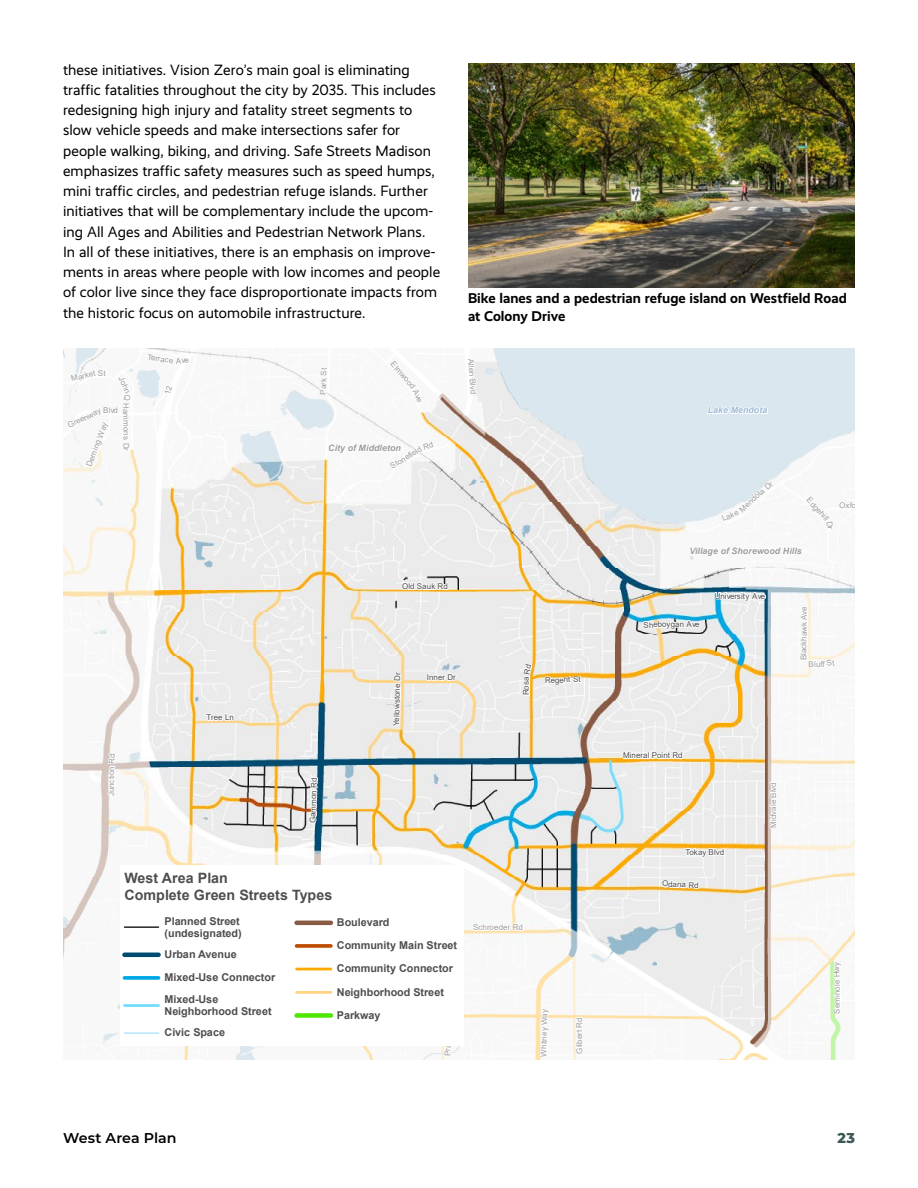
<style>
.page{position:relative;width:918px;height:1188px;background:#fff}
.page>*{position:absolute;margin:0;border:0;box-sizing:border-box;transform-origin:0 0}
.t1{font:15px/20.2px "Realist";letter-spacing:.005em;color:#000}
.t2{font:700 14.25px/17.2px "Realist";color:#000}
.t3{font:700 14.25px/16.6px "Arial";letter-spacing:.005em;color:#4e4e4e}
.t4{font:600 14.25px "Montserrat";color:#000}
.t5{font:800 14.25px "Montserrat";color:#3c5956}
.t6{font:700 10.8px/23.2px "Arial";color:#4e4e4e}
.t7{font:italic 700 8.85px "Arial";letter-spacing:.005em;color:#9c9c9c}
.t8{font:italic 700 8.85px "Arial";letter-spacing:.005em;color:#9ebbd7}
.t9{font:7.95px "Arial";letter-spacing:.005em;color:#9c9c9c}
.t10{font:7.95px "Arial";letter-spacing:.005em;color:#4e4e4e}
.t11{font:7.95px "Arial";letter-spacing:-.02em;color:#4e4e4e}
</style>
<div class="page">
<img style="left:63px;top:349px;width:792px;height:711px">
<svg style="left:543px;top:673px;width:40px;height:14px"></svg>
<svg style="left:660px;top:879px;width:40px;height:11px"></svg>
<svg style="left:622px;top:743px;width:62px;height:22px"></svg>
<svg style="left:684px;top:847px;width:41px;height:12px"></svg>
<svg style="left:308px;top:776px;width:11px;height:49px"></svg>
<svg style="left:401px;top:581px;width:48px;height:10px"></svg>
<svg style="left:391px;top:670px;width:15px;height:59px"></svg>
<svg style="left:205px;top:712px;width:30px;height:10px"></svg>
<svg style="left:426px;top:672px;width:32px;height:12px"></svg>
<svg style="left:641px;top:617px;width:61px;height:16px"></svg>
<svg style="left:531px;top:1007px;width:24px;height:51px"></svg>
<svg style="left:759px;top:781px;width:23px;height:48px"></svg>
<svg style="left:471px;top:922px;width:53px;height:12px"></svg>
<svg style="left:573px;top:1016px;width:13px;height:39px"></svg>
<svg style="left:464px;top:357px;width:15px;height:39px"></svg>
<svg style="left:318px;top:367px;width:11px;height:29px"></svg>
<svg style="left:383px;top:1046px;width:70px;height:11px"></svg>
<svg style="left:689px;top:544px;width:115px;height:15px"></svg>
<svg style="left:706px;top:393px;width:64px;height:25px"></svg>
<div style="left:120px;top:865px;width:344px;height:181px;background:#fff"></div>
<hr style="left:124px;top:926px;width:35px;height:2px;background:#000">
<hr style="left:124px;top:953px;width:35px;height:4px;background:#004c73">
<svg style="left:124px;top:976px;width:35px;height:4px"></svg>
<hr style="left:124px;top:1004px;width:35px;height:3px;background:#73dfff">
<hr style="left:124px;top:1032px;width:35px;height:2px;background:#bee8ff">
<hr style="left:297px;top:921px;width:34px;height:4px;background:#895a44">
<svg style="left:297px;top:944px;width:34px;height:4px"></svg>
<hr style="left:297px;top:968px;width:34px;height:2px;background:#fa0">
<hr style="left:297px;top:991px;width:34px;height:3px;background:#ffd37f">
<div style="left:297px;top:1013px;width:34px;height:5px;background:#4ce600"></div>
<img style="left:468px;top:63px;width:387px;height:225px">
<svg style="left:714px;top:587px;width:53px;height:18px"></svg>
<svg style="left:521px;top:662px;width:12px;height:35px"></svg>
<svg style="left:796px;top:604px;width:41px;height:64px"></svg>
<svg style="left:162px;top:384px;width:12px;height:12px"></svg>
<svg style="left:146px;top:352px;width:46px;height:16px"></svg>
<svg style="left:105px;top:752px;width:12px;height:46px"></svg>
<svg style="left:804px;top:495px;width:51px;height:36px"></svg>
<svg style="left:388px;top:359px;width:35px;height:45px"></svg>
<svg style="left:327px;top:431px;width:108px;height:40px"></svg>
<svg style="left:828px;top:960px;width:20px;height:55px"></svg>
<svg style="left:720px;top:480px;width:55px;height:43px"></svg>
<svg style="left:66px;top:365px;width:66px;height:104px"></svg>
<p class="t1" style="left:63px;top:59px;width:379px">these initiatives. Vision Zero’s main goal is eliminating traffic fatalities throughout the city by 2035. This includes redesigning high injury and fatality street segments to slow vehicle speeds and make intersections safer for people walking, biking, and driving. Safe Streets Madison emphasizes traffic safety measures such as speed humps, mini traffic circles, and pedestrian refuge islands. Further initiatives that will be complementary include the upcom&shy;ing All Ages and Abilities and Pedestrian Network Plans.<br>In all of these initiatives, there is an emphasis on improve&shy;ments in areas where people with low incomes and people of color live since they face disproportionate impacts from the historic focus on automobile infrastructure.</p>
<p class="t9" style="left:70px;top:373px;width:26px;rotate:-13deg">Market</p>
<p class="t9" style="left:126px;top:375px;width:18px;rotate:64deg">John</p>
<p class="t9" style="left:131px;top:403px;width:49px;rotate:89deg">Hammons Dr</p>
<p class="t9" style="left:66px;top:421px;width:37px;rotate:-26deg">Greenway</p>
<p class="t9" style="left:103px;top:405px;width:17px;rotate:1deg">Blvd</p>
<p class="t9" style="left:83px;top:464px;width:29px;rotate:-68deg">Deming</p>
<p class="t9" style="left:148px;top:352px;width:28px;rotate:7deg">Terrace</p>
<p class="t9" style="left:318px;top:394px;width:28px;rotate:-88deg">Park St</p>
<p class="t9" style="left:396px;top:359px;width:35px;rotate:49deg">Elmwood</p>
<p class="t7" style="left:328px;top:442px;width:74px">City of Middleton</p>
<p class="t9" style="left:388px;top:462px;width:37px;rotate:-31deg">Stonefield</p>
<p class="t10" style="left:402px;top:581px;width:47px">Old Sauk Rd</p>
<p class="t2" style="left:468px;top:290px;width:380px">Bike lanes and a pedestrian refuge island on Westfield Road at Colony Drive</p>
<p class="t9" style="left:477px;top:358px;width:37px;rotate:86deg">Allen Blvd</p>
<p class="t8" style="left:708px;top:404px;width:61px">Lake Mendota</p>
<p class="t9" style="left:737px;top:506px;width:33px;rotate:-42deg">Mendota</p>
<p class="t9" style="left:720px;top:514px;width:19px;rotate:-24deg">Lake</p>
<p class="t9" style="left:812px;top:495px;width:30px;rotate:47deg">Edgehill</p>
<p class="t9" style="left:840px;top:499px;width:25px;rotate:2deg">Oxford</p>
<p class="t7" style="left:690px;top:545px;width:114px">Village of Shorewood Hills</p>
<p class="t10" style="left:643px;top:620px;width:42px;rotate:-2deg">Sheboygan</p>
<p class="t10" style="left:686px;top:618px;width:15px">Ave</p>
<p class="t11" style="left:715px;top:590px;width:36px">University</p>
<p class="t9" style="left:798px;top:660px;width:56px;rotate:-90deg">Blackhawk Ave</p>
<p class="t9" style="left:809px;top:658px;width:18px">Bluff</p>
<p class="t9" style="left:106px;top:796px;width:32px;rotate:-89deg">Junction</p>
<p class="t10" style="left:206px;top:712px;width:29px;rotate:-1deg">Tree Ln</p>
<p class="t10" style="left:307px;top:823px;width:47px;rotate:-88deg">Gammon Rd</p>
<p class="t10" style="left:391px;top:726px;width:55px;rotate:-89deg">Yellowstone Dr</p>
<p class="t10" style="left:521px;top:695px;width:20px;rotate:-90deg">Rosa</p>
<p class="t10" style="left:427px;top:672px;width:31px">Inner Dr</p>
<p class="t10" style="left:545px;top:675px;width:27px;rotate:-1deg">Regent</p>
<p class="t10" style="left:573px;top:674px;width:9px">St</p>
<p class="t3" style="left:124px;top:870px;width:209px">West Area Plan<br>Complete Green Streets Types</p>
<p class="t6" style="left:165px;top:915px;width:79px;line-height:12.3px">Planned Street (undesignated)</p>
<p class="t6" style="left:165px;top:943px;width:112px">Urban Avenue<br>Mixed-Use Connector</p>
<p class="t6" style="left:165px;top:993px;width:109px;line-height:12.3px">Mixed-Use<br>Neighborhood Street</p>
<p class="t6" style="left:165px;top:1021px;width:62px">Civic Space</p>
<p class="t6" style="left:337px;top:911px;width:122px">Boulevard<br>Community Main Street<br>Community Connector<br>Neighborhood Street<br>Parkway</p>
<p class="t9" style="left:473px;top:922px;width:51px">Schroeder Rd</p>
<p class="t9" style="left:538px;top:1056px;width:49px;rotate:-89deg">Whitney Way</p>
<p class="t9" style="left:574px;top:1054px;width:38px;rotate:-90deg">Gi bl ert Rd</p>
<p class="t10" style="left:623px;top:750px;width:61px">Mineral Point Rd</p>
<p class="t10" style="left:686px;top:847px;width:40px">Tokay Blvd</p>
<p class="t10" style="left:662px;top:878px;width:38px;rotate:2deg">Odana Rd</p>
<p class="t9" style="left:768px;top:828px;width:47px;rotate:-90deg">Midvale Blvd</p>
<p class="t9" style="left:832px;top:1014px;width:35px;rotate:-90deg">Semino el</p>
<p class="t4" style="left:63px;top:1128px;width:115px">West Area Plan</p>
<p class="t5" style="left:837px;top:1127px;width:19px">23</p>
</div>
